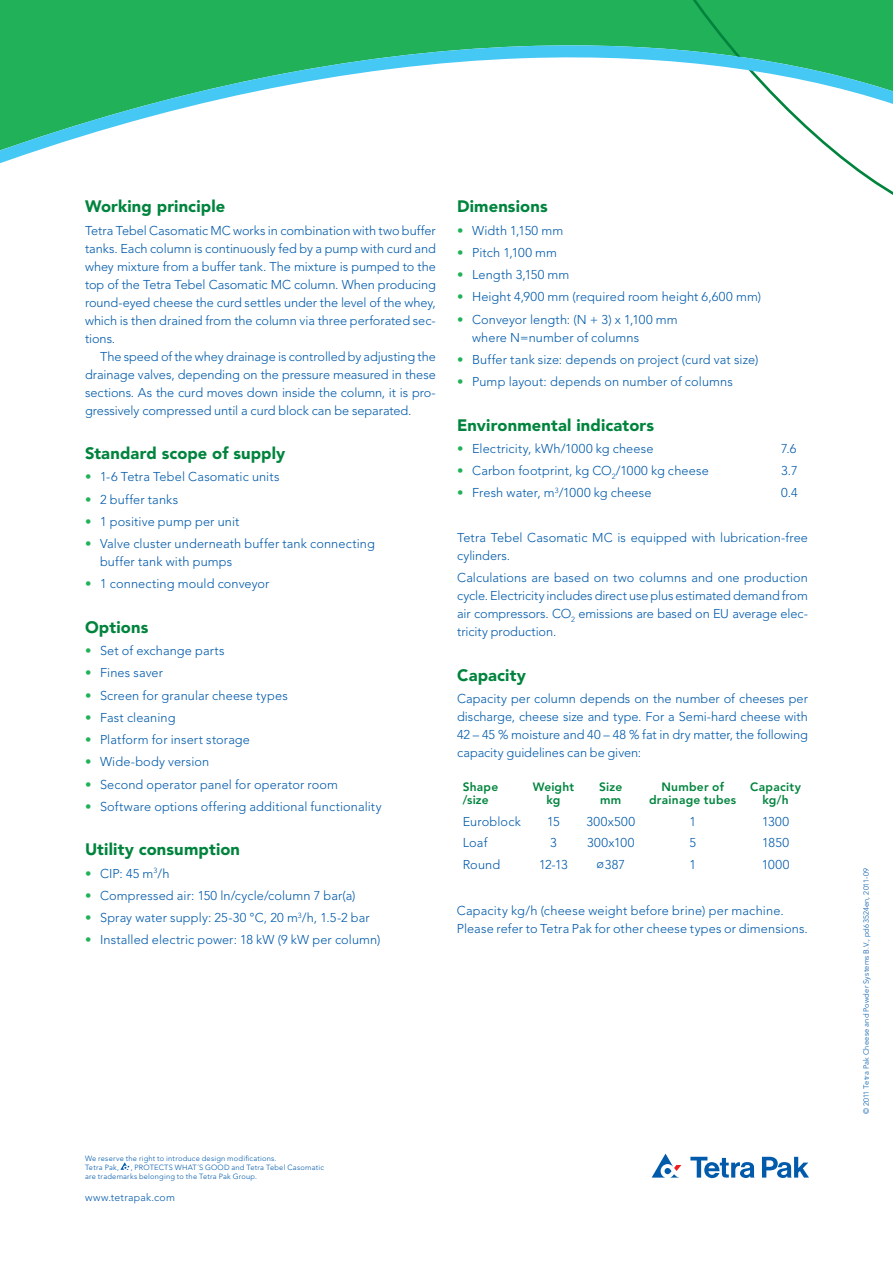
<style>
.page{position:relative;width:893px;height:1263px;background:#fff}
.page>*{position:absolute;margin:0;border:0;box-sizing:border-box;transform-origin:0 0}
.t1{font:900 16.5px "Avenir LT Std";letter-spacing:.01em;color:#00843d}
.t2{font:300 12.75px/18px "Avenir LT Std";letter-spacing:.01em;color:#015aaa;text-align:justify}
.t3{font:300 12.75px "Avenir LT Std";letter-spacing:.035em;color:#015aaa}
.t4{font:800 12px/12.8px "Avenir LT Std";letter-spacing:.02em;color:#00843d;text-align:center}
.t5{font:300 10.5px "Avenir LT Std";letter-spacing:.02em;color:#015aaa}
.t6{font:300 7.5px/9px "Avenir LT Std";letter-spacing:.025em;color:#015aaa}
.s1{font-weight:900;color:#21b259}
</style>
<div class="page">
<div style="left:0;top:0;width:655px;height:41px;background:#21b259"></div>
<svg style="left:655px;top:0;width:238px;height:195px;fill:#21b259"></svg>
<svg style="left:0;top:41px;width:893px;height:132px"></svg>
<svg style="left:762px;top:1156px;width:47px;height:22px"></svg>
<svg style="left:690px;top:1157px;width:65px;height:21px"></svg>
<svg style="left:652px;top:1153px;width:29px;height:24px"></svg>
<svg style="left:120px;top:1162px;width:10px;height:8px"></svg>
<p class="t1" style="left:85px;top:197px;width:142px">Working principle</p>
<p class="t2" style="left:85px;top:221px;width:352px">Tetra Tebel Casomatic MC works in combination with two buffer tanks. Each column is continuously fed by a pump with curd and whey mixture from a buffer tank. The mixture is pumped to the top of the Tetra Tebel Casomatic MC column. When producing round-eyed cheese the curd settles under the level of the whey, which is then drained from the column via three perforated sec&shy;tions.</p>
<p class="t2" style="left:85px;top:347px;width:352px;text-indent:15px">The speed of the whey drainage is controlled by adjusting the drainage valves, depending on the pressure measured in these sections. As the curd moves down inside the column, it is pro&shy;gressively compressed until a curd block can be separated.</p>
<p class="t1" style="left:85px;top:443px;width:202px">Standard scope of supply</p>
<p class="t2" style="left:85px;top:468px;width:196px"><span class="s1">•</span> 1-6 Tetra Tebel Casomatic units</p>
<p class="t2" style="left:85px;top:490px;width:95px"><span class="s1">•</span> 2 buffer tanks</p>
<p class="t2" style="left:85px;top:512px;width:156px"><span class="s1">•</span> 1 positive pump per unit</p>
<p class="t2" style="left:100px;top:535px;width:276px;text-indent:-15px"><span class="s1">•</span> Valve cluster underneath buffer tank connecting buffer tank with pumps</p>
<p class="t2" style="left:85px;top:575px;width:186px"><span class="s1">•</span> 1 connecting mould conveyor</p>
<p class="t1" style="left:85px;top:617px;width:65px">Options</p>
<p class="t2" style="left:85px;top:642px;width:141px"><span class="s1">•</span> Set of exchange parts</p>
<p class="t2" style="left:85px;top:664px;width:79px"><span class="s1">•</span> Fines saver</p>
<p class="t2" style="left:85px;top:686px;width:204px"><span class="s1">•</span> Screen for granular cheese types</p>
<p class="t2" style="left:85px;top:708px;width:92px"><span class="s1">•</span> Fast cleaning</p>
<p class="t2" style="left:85px;top:731px;width:167px"><span class="s1">•</span> Platform for insert storage</p>
<p class="t2" style="left:85px;top:753px;width:126px"><span class="s1">•</span> Wide-body version</p>
<p class="t2" style="left:85px;top:775px;width:254px"><span class="s1">•</span> Second operator panel for operator room</p>
<p class="t2" style="left:85px;top:797px;width:298px"><span class="s1">•</span> Software options offering additional functionality</p>
<p class="t1" style="left:85px;top:840px;width:157px">Utility consumption</p>
<p class="t2" style="left:85px;top:864px;width:86px"><span class="s1">•</span> CIP: 45 m<sup>3</sup>/h</p>
<p class="t2" style="left:85px;top:887px;width:272px"><span class="s1">•</span> Compressed air: 150 ln/cycle/column 7 bar(a)</p>
<p class="t2" style="left:85px;top:909px;width:286px"><span class="s1">•</span> Spray water supply: 25-30 °C, 20 m<sup>3</sup>/h, 1.5-2 bar</p>
<p class="t2" style="left:85px;top:931px;width:297px"><span class="s1">•</span> Installed electric power: 18 kW (9 kW per column)</p>
<p class="t1" style="left:457px;top:197px;width:92px">Dimensions</p>
<p class="t2" style="left:457px;top:221px;width:108px"><span class="s1">•</span> Width 1,150 mm</p>
<p class="t2" style="left:457px;top:243px;width:101px"><span class="s1">•</span> Pitch 1,100 mm</p>
<p class="t2" style="left:457px;top:266px;width:114px"><span class="s1">•</span> Length 3,150 mm</p>
<p class="t2" style="left:457px;top:288px;width:305px"><span class="s1">•</span> Height 4,900 mm (required room height 6,600 mm)</p>
<p class="t2" style="left:472px;top:310px;width:207px;text-indent:-15px"><span class="s1">•</span> Conveyor length: (N + 3) x 1,100 mm where N=number of columns</p>
<p class="t2" style="left:457px;top:350px;width:303px"><span class="s1">•</span> Buffer tank size: depends on project (curd vat size)</p>
<p class="t2" style="left:457px;top:373px;width:277px"><span class="s1">•</span> Pump layout: depends on number of columns</p>
<p class="t1" style="left:457px;top:415px;width:199px">Environmental indicators</p>
<p class="t2" style="left:457px;top:439px;width:198px"><span class="s1">•</span> Electricity, kWh/1000 kg cheese</p>
<p class="t2" style="left:781px;top:439px;width:17px">7.6</p>
<p class="t2" style="left:457px;top:462px;width:253px"><span class="s1">•</span> Carbon footprint, kg CO<sub>2</sub>/1000 kg cheese</p>
<p class="t2" style="left:781px;top:462px;width:18px">3.7</p>
<p class="t2" style="left:457px;top:484px;width:196px"><span class="s1">•</span> Fresh water, m<sup>3</sup>/1000 kg cheese</p>
<p class="t2" style="left:781px;top:484px;width:18px">0.4</p>
<p class="t2" style="left:457px;top:529px;width:352px">Tetra Tebel Casomatic MC is equipped with lubrication-free cylinders.</p>
<p class="t2" style="left:457px;top:569px;width:352px">Calculations are based on two columns and one production cycle. Electricity includes direct use plus estimated demand from air compressors. CO<sub>2</sub> emissions are based on EU average elec&shy;tricity production.</p>
<p class="t1" style="left:457px;top:665px;width:70px">Capacity</p>
<p class="t2" style="left:457px;top:690px;width:352px">Capacity per column depends on the number of cheeses per discharge, cheese size and type. For a Semi-hard cheese with 42 – 45 % moisture and 40 – 48 % fat in dry matter, the following capacity guidelines can be given:</p>
<p class="t4" style="left:463px;top:781px;width:37px;text-align:left">Shape /size</p>
<p class="t4" style="left:533px;top:781px;width:43px">Weight kg</p>
<p class="t4" style="left:599px;top:781px;width:25px;text-align:left">Size mm</p>
<p class="t4" style="left:649px;top:781px;width:89px">Number of drainage tubes</p>
<p class="t4" style="left:750px;top:781px;width:52px">Capacity kg/h</p>
<p class="t2" style="left:463px;top:812px;width:60px">Euroblock</p>
<p class="t2" style="left:547px;top:812px;width:14px">15</p>
<p class="t3" style="left:586px;top:814px;width:50px">300x500</p>
<p class="t2" style="left:689px;top:812px;width:8px">1</p>
<p class="t2" style="left:762px;top:812px;width:29px">1300</p>
<p class="t2" style="left:463px;top:834px;width:26px">Loaf</p>
<p class="t2" style="left:550px;top:834px;width:8px">3</p>
<p class="t3" style="left:587px;top:835px;width:49px">300x100</p>
<p class="t2" style="left:689px;top:834px;width:8px">5</p>
<p class="t2" style="left:762px;top:834px;width:28px">1850</p>
<p class="t2" style="left:463px;top:855px;width:39px">Round</p>
<p class="t2" style="left:539px;top:855px;width:30px">12-13</p>
<p class="t2" style="left:597px;top:855px;width:30px">ø387</p>
<p class="t2" style="left:689px;top:855px;width:8px">1</p>
<p class="t2" style="left:762px;top:855px;width:29px">1000</p>
<p class="t2" style="left:457px;top:902px;width:353px">Capacity kg/h (cheese weight before brine) per machine.<br>Please refer to Tetra Pak for other cheese types or dimensions.</p>
<p class="t6" style="left:85px;top:1154px;width:193px">We reserve the right to introduce design modifications.<br>Tetra Pak,</p>
<p class="t6" style="left:85px;top:1163px;width:240px;text-indent:46px">, PROTECTS WHAT´S GOOD and Tetra Tebel Casomatic are trademarks belonging to the Tetra Pak Group.</p>
<p class="t5" style="left:85px;top:1191px;width:91px">www.tetrapak.com</p>
<p class="t6" style="left:862px;top:1114px;width:248px;rotate:-90deg">© 2011 Tetra Pak Cheese and Powder Systems B.V., pd63524en, 2011-09</p>
</div>
